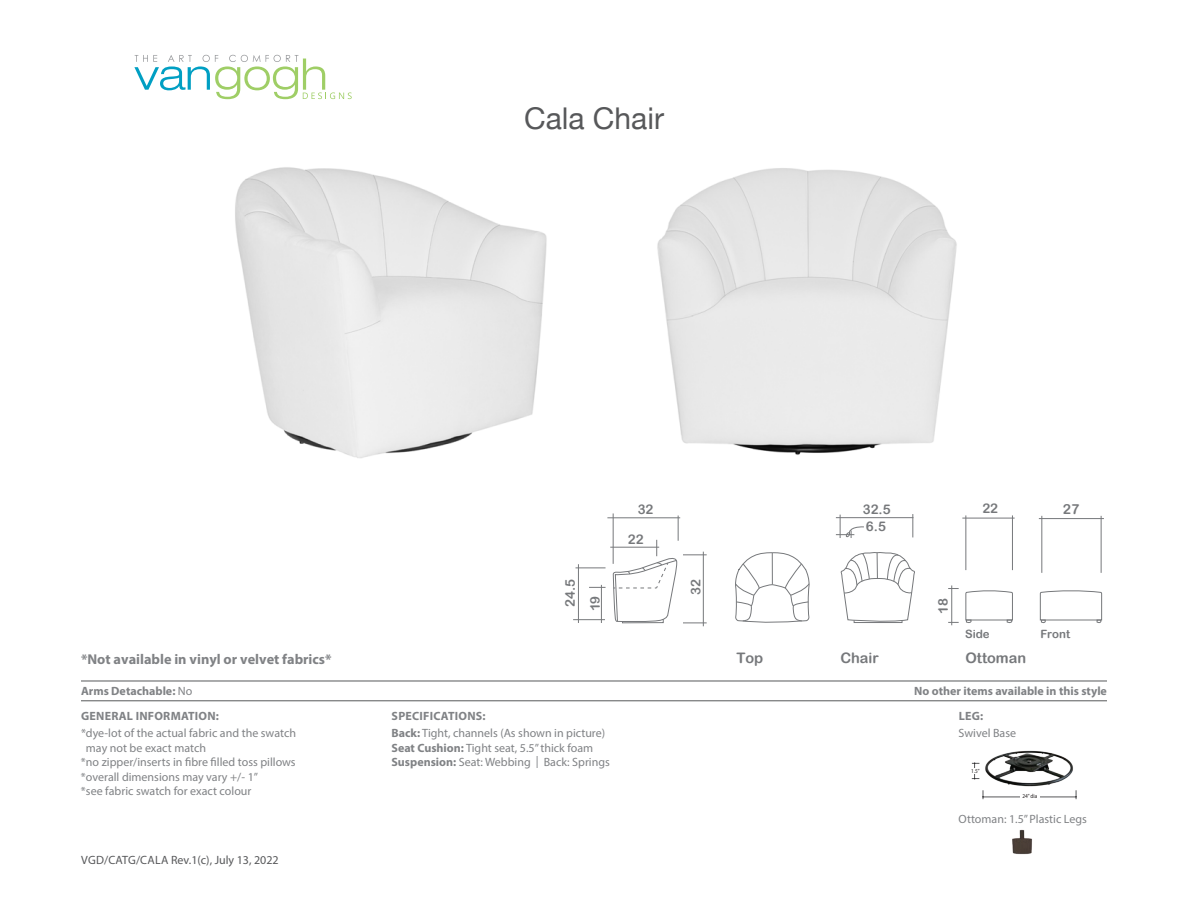
<style>
.page{position:relative;width:1188px;height:918px;background:#fff}
.page>*{position:absolute;margin:0;border:0;box-sizing:border-box;transform-origin:0 0}
.t1{font:30px "Helvetica Neue";color:#57585a}
.t2{font:14.55px "Arial Rounded MT Bold";color:#76787b}
.t3{font:700 14.25px "Myriad Pro";color:#808285}
.t4{font:13.8px "Arial Rounded MT Bold";color:#76787b}
.t5{font:13.35px "Arial Rounded MT Bold";color:#76787b}
.t6{font:12.9px "Myriad Pro";color:#57585a}
.t7{font:12px/14.4px "Myriad Pro";color:#808285}
.t8{font:700 12px "Myriad Pro";color:#808285}
.t9{font:700 12px "Myriad Pro";letter-spacing:.02em;color:#808285}
.t10{font:12px "Myriad Pro";color:#57585a}
.t11{font:11.4px "Arial Rounded MT Bold";color:#76787b}
.t12{font:5.85px "Myriad Pro";color:#231f20;scale:.9 1}
.s1{font-weight:400}
.s2{font-weight:700}
</style>
<div class="page">
<hr style="left:81px;top:700px;width:1026px;height:1px;background:#57585a">
<hr style="left:81px;top:681px;width:1026px;height:1px;background:#57585a">
<img style="left:985px;top:750px;width:88px;height:37px">
<hr style="left:983px;top:797px;width:93px;height:1px;background:#57585a">
<svg style="left:982px;top:790px;width:2px;height:9px"></svg>
<svg style="left:1075px;top:790px;width:2px;height:9px"></svg>
<svg style="left:972px;top:763px;width:7px;height:16px"></svg>
<div style="left:970px;top:768px;width:11px;height:6px;background:#fff"></div>
<div style="left:1020px;top:794px;width:20px;height:6px;background:#fff"></div>
<img style="left:1012px;top:829px;width:20px;height:26px">
<svg style="left:134px;top:55px;width:218px;height:44px"></svg>
<img style="left:235px;top:167px;width:312px;height:291px">
<img style="left:657px;top:168px;width:300px;height:287px">
<hr style="left:836px;top:517px;width:77px;height:1px;background:#76787b">
<svg style="left:913px;top:514px;width:1px;height:23px"></svg>
<svg style="left:836px;top:515px;width:29px;height:23px"></svg>
<hr style="left:613px;top:513px;width:1px;height:51px;background:#76787b">
<hr style="left:607px;top:518px;width:73px;height:1px;background:#76787b">
<hr style="left:610px;top:547px;width:49px;height:1px;background:#76787b">
<hr style="left:601px;top:585px;width:1px;height:38px;background:#76787b">
<svg style="left:589px;top:587px;width:17px;height:1px"></svg>
<hr style="left:573px;top:619px;width:32px;height:1px;background:#76787b">
<hr style="left:578px;top:564px;width:1px;height:59px;background:#76787b">
<hr style="left:576px;top:568px;width:30px;height:1px;background:#76787b">
<svg style="left:613px;top:516px;width:94px;height:111px"></svg>
<svg style="left:735px;top:552px;width:75px;height:71px"></svg>
<hr style="left:951px;top:585px;width:1px;height:40px;background:#76787b">
<hr style="left:962px;top:518px;width:53px;height:1px;background:#76787b">
<hr style="left:966px;top:515px;width:1px;height:55px;background:#76787b">
<hr style="left:1012px;top:515px;width:1px;height:55px;background:#76787b">
<hr style="left:1039px;top:518px;width:65px;height:1px;background:#76787b">
<hr style="left:1042px;top:516px;width:1px;height:57px;background:#76787b">
<hr style="left:1101px;top:516px;width:1px;height:57px;background:#76787b">
<svg style="left:965px;top:590px;width:48px;height:33px"></svg>
<svg style="left:1040px;top:590px;width:62px;height:34px"></svg>
<svg style="left:841px;top:552px;width:74px;height:71px"></svg>
<p class="t3" style="left:81px;top:650px;width:252px">*Not available in vinyl or velvet fabrics*</p>
<p class="t1" style="left:524px;top:96px;width:141px">Cala Chair</p>
<p class="t5" style="left:638px;top:501px;width:17px">32</p>
<p class="t5" style="left:628px;top:532px;width:17px">22</p>
<p class="t5" style="left:562px;top:607px;width:29px;rotate:-90deg">24.5</p>
<p class="t5" style="left:688px;top:595px;width:17px;rotate:-90deg">32</p>
<p class="t5" style="left:587px;top:611px;width:17px;rotate:-90deg">19</p>
<p class="t2" style="left:736px;top:650px;width:28px">Top</p>
<p class="t5" style="left:863px;top:501px;width:29px">32.5</p>
<p class="t5" style="left:866px;top:519px;width:22px">6.5</p>
<p class="t2" style="left:840px;top:650px;width:40px">Chair</p>
<p class="t5" style="left:982px;top:501px;width:17px">22</p>
<p class="t4" style="left:1063px;top:501px;width:18px">27</p>
<p class="t5" style="left:935px;top:614px;width:17px;rotate:-90deg">18</p>
<p class="t6" style="left:963px;top:623px;width:96px">BASES AND CLIPS</p>
<p class="t11" style="left:965px;top:627px;width:26px">Side</p>
<p class="t11" style="left:1040px;top:627px;width:31px">Front</p>
<p class="t2" style="left:965px;top:650px;width:62px">Ottoman</p>
<p class="t8" style="left:81px;top:683px;width:113px">Arms Detachable: <span class="s1">No</span></p>
<p class="t8" style="left:914px;top:683px;width:194px">No other items available in this style</p>
<p class="t8" style="left:959px;top:708px;width:26px">LEG:</p>
<p class="t7" style="left:959px;top:726px;width:59px">Swivel Base</p>
<p class="t9" style="left:81px;top:708px;width:139px">GENERAL INFORMATION:</p>
<p class="t7" style="left:86px;top:726px;width:212px;text-indent:-5px">*dye-lot of the actual fabric and the swatch may not be exact match</p>
<p class="t7" style="left:81px;top:755px;width:216px">*no zipper/inserts in fibre filled toss pillows</p>
<p class="t7" style="left:81px;top:769px;width:179px">*overall dimensions may vary +/- 1”</p>
<p class="t7" style="left:81px;top:784px;width:172px">*see fabric swatch for exact colour</p>
<p class="t9" style="left:392px;top:708px;width:96px">SPECIFICATIONS:</p>
<p class="t7" style="left:392px;top:726px;width:215px"><span class="s2">Back:</span> Tight, channels (As shown in picture)</p>
<p class="t7" style="left:392px;top:740px;width:203px"><span class="s2">Seat Cushion:</span> Tight seat, 5.5” thick foam</p>
<p class="t7" style="left:392px;top:755px;width:220px"><span class="s2">Suspension:</span> Seat: Webbing | Back: Springs</p>
<p class="t12" style="left:971px;top:767px;width:11px">1.5”</p>
<p class="t12" style="left:1022px;top:792px;width:18px">24” dia</p>
<p class="t10" style="left:81px;top:853px;width:199px">VGD/CATG/CALA Rev.1(c), July 13, 2022</p>
<p class="t7" style="left:959px;top:812px;width:130px">Ottoman: 1.5” Plastic Legs</p>
</div>
